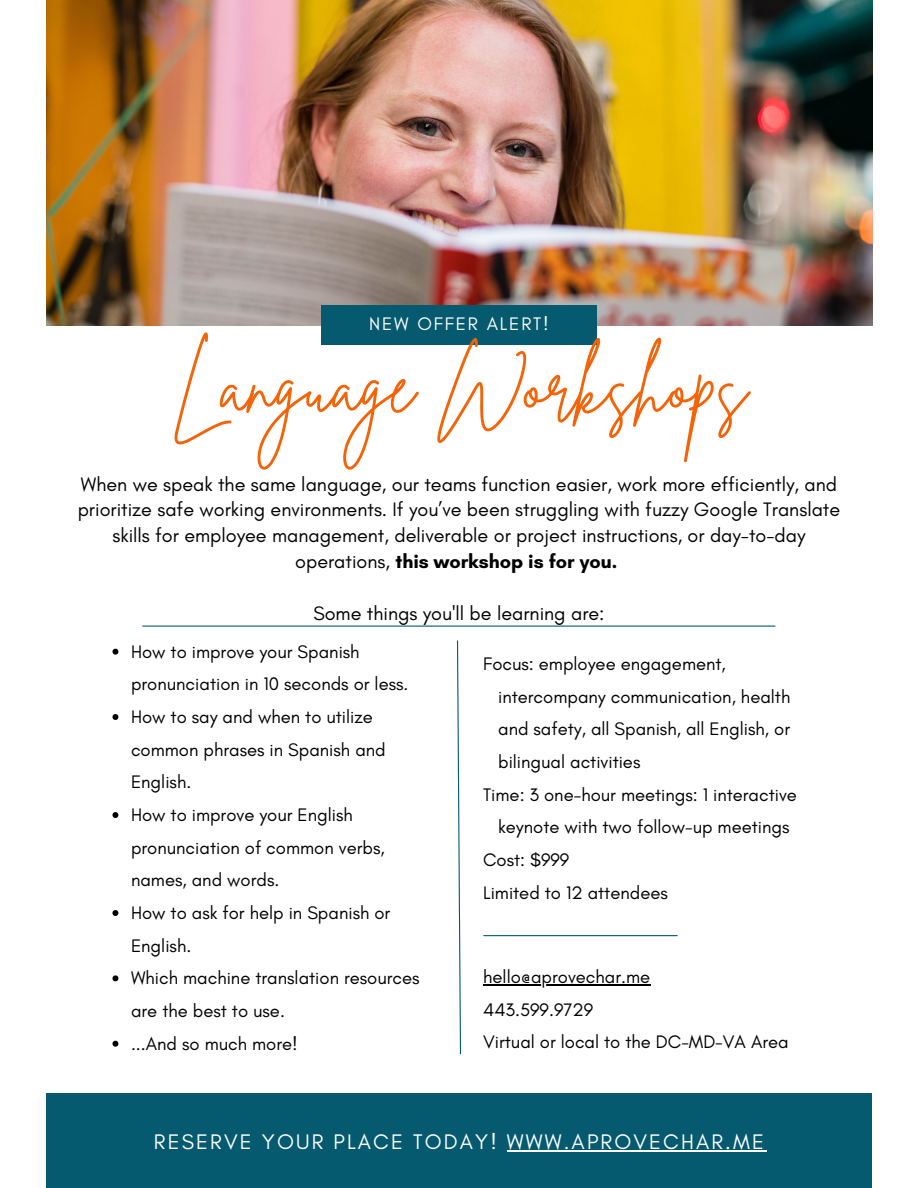
<style>
.page{position:relative;width:918px;height:1188px;background:#fff}
.page>*{position:absolute;margin:0;border:0;box-sizing:border-box;transform-origin:0 0}
.t1{font:75px "Brittany Signature";color:#f46307}
.t2{font:21.45px "Glacial Indifference";letter-spacing:.1em;color:#fff}
.t3{font:19.8px/25.8px "Glacial Indifference";color:#000;text-align:center}
.t4{font:18.45px/32.7px "Glacial Indifference";color:#000}
.t5{font:18.45px "Glacial Indifference";letter-spacing:.1em;color:#fff}
.s1{font-weight:700}
</style>
<div class="page">
<div style="left:46px;top:1093px;width:826px;height:95px;background:#065a6f"></div>
<hr style="left:484px;top:935px;width:193px;height:1px;background:#065a6f">
<hr style="left:143px;top:626px;width:632px;height:1px;background:#065a6f">
<svg style="left:456px;top:640px;width:5px;height:415px"></svg>
<img style="left:47px;top:0;width:825px;height:325px">
<div style="left:321px;top:305px;width:276px;height:39px;background:#065a6f"></div>
<svg style="left:112px;top:649px;width:6px;height:6px"></svg>
<svg style="left:112px;top:714px;width:6px;height:6px"></svg>
<svg style="left:112px;top:812px;width:6px;height:6px"></svg>
<svg style="left:112px;top:910px;width:6px;height:6px"></svg>
<svg style="left:112px;top:975px;width:6px;height:6px"></svg>
<svg style="left:112px;top:1041px;width:6px;height:6px"></svg>
<hr style="left:507px;top:1151px;width:259px;height:1px;background:#fff">
<hr style="left:483px;top:984px;width:167px;height:1px;background:#000">
<p class="t5" style="left:369px;top:312px;width:181px">NEW OFFER ALERT!</p>
<p class="t1" style="left:171px;top:338px;width:578px">Language Workshops</p>
<p class="t3" style="left:78px;top:471px;width:764px">When we speak the same language, our teams function easier, work more efficiently, and prioritize safe working environments. If you’ve been struggling with fuzzy Google Translate skills for employee management, deliverable or project instructions, or day-to-day operations, <span class="s1">this workshop is for you.</span></p>
<p class="t3" style="left:313px;top:600px;width:293px">Some things you'll be learning are:</p>
<p class="t4" style="left:483px;top:647px;width:244px">Focus: employee engagement,</p>
<p class="t4" style="left:498px;top:680px;width:294px">intercompany communication, health</p>
<p class="t4" style="left:498px;top:713px;width:293px">and safety, all Spanish, all English, or</p>
<p class="t4" style="left:498px;top:745px;width:144px">bilingual activities</p>
<p class="t4" style="left:483px;top:778px;width:315px">Time: 3 one-hour meetings: 1 interactive</p>
<p class="t4" style="left:498px;top:810px;width:293px">keynote with two follow-up meetings</p>
<p class="t4" style="left:483px;top:843px;width:88px">Cost: $999</p>
<p class="t4" style="left:483px;top:876px;width:186px">Limited to 12 attendees</p>
<p class="t4" style="left:131px;top:635px;width:279px">How to improve your Spanish pronunciation in 10 seconds or less.</p>
<p class="t4" style="left:131px;top:700px;width:256px">How to say and when to utilize common phrases in Spanish and<br>English.</p>
<p class="t4" style="left:131px;top:798px;width:255px">How to improve your English pronunciation of common verbs, names, and words.</p>
<p class="t4" style="left:131px;top:896px;width:261px">How to ask for help in Spanish or<br>English.</p>
<p class="t4" style="left:131px;top:961px;width:290px">Which machine translation resources are the best to use.</p>
<p class="t4" style="left:131px;top:1027px;width:168px">...And so much more!</p>
<p class="t4" style="left:483px;top:960px;width:169px">hello@aprovechar.me</p>
<p class="t4" style="left:483px;top:993px;width:112px">443.599.9729</p>
<p class="t4" style="left:483px;top:1025px;width:307px">Virtual or local to the DC-MD-VA Area</p>
<p class="t2" style="left:154px;top:1129px;width:612px">RESERVE YOUR PLACE TODAY! WWW.APROVECHAR.ME</p>
</div>
